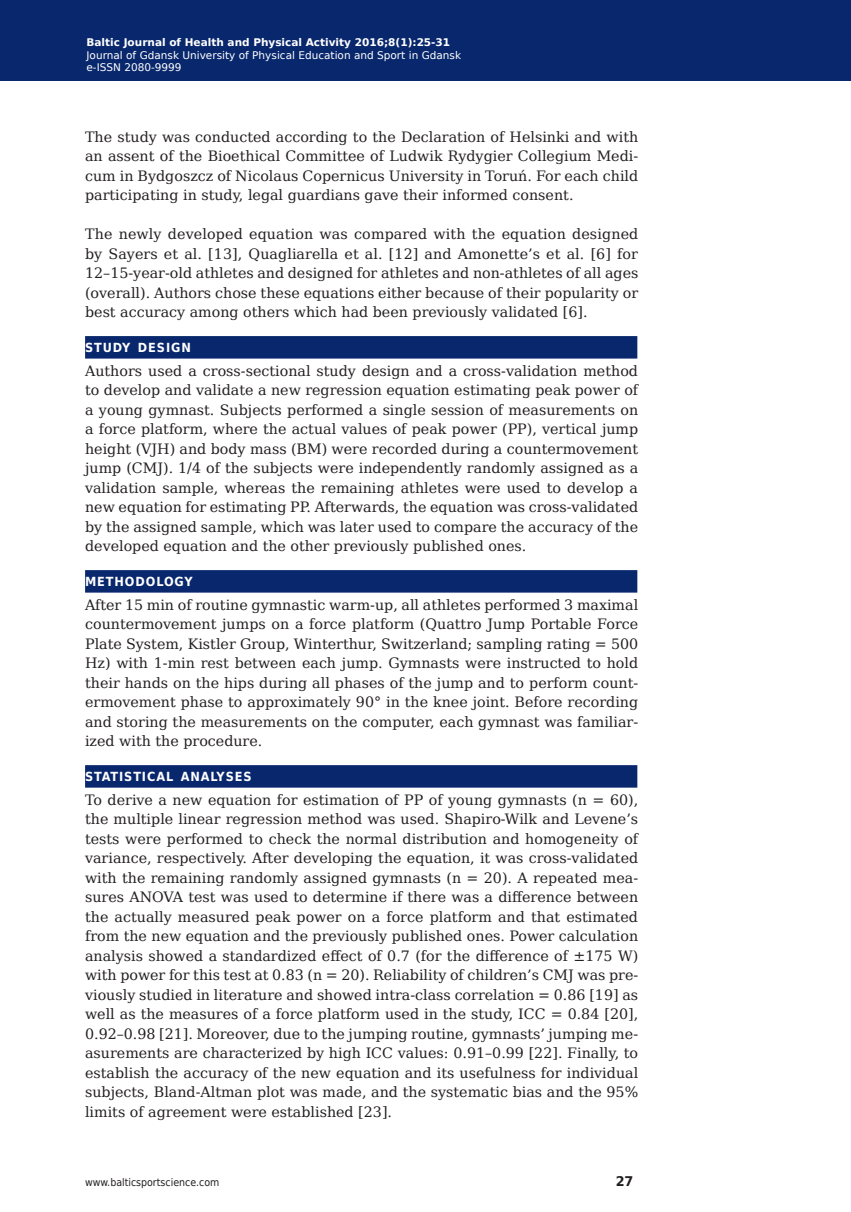
<style>
.page{position:relative;width:851px;height:1212px;background:#fff}
.page>*{position:absolute;margin:0;border:0;box-sizing:border-box;transform-origin:0 0}
.Body_Text{font:14.25px/19.5px "DejaVu Serif";color:#231f20;text-align:justify}
.t1{font:700 13.35px "DejaVu Sans";color:#231f20;scale:.96 1}
.Subhead_2{font:700 12.6px "DejaVu Sans Condensed";letter-spacing:.07em;color:#fff}
.t2{font:10.5px/12.6px "DejaVu Sans";color:#fff}
.t3{font:700 10.5px "DejaVu Sans";color:#fff}
.t4{font:10.5px "DejaVu Sans Condensed";color:#231f20}
</style>
<div class="page">
<div style="left:0;top:0;width:850px;height:80px;background:#08276c"></div>
<div style="left:85px;top:336px;width:552px;height:23px;background:#08276c"></div>
<div style="left:85px;top:570px;width:552px;height:23px;background:#08276c"></div>
<div style="left:85px;top:765px;width:552px;height:23px;background:#08276c"></div>
<p class="t3" style="left:86px;top:34px;width:365px">Baltic Journal of Health and Physical Activity 2016;8(1):25-31</p>
<p class="t2" style="left:86px;top:48px;width:376px">Journal of Gdansk University of Physical Education and Sport in Gdansk e-ISSN 2080-9999</p>
<p class="Body_Text" style="left:85px;top:127px;width:554px">The study was conducted according to the Declaration of Helsinki and with an assent of the Bioethical Committee of Ludwik Rydygier Collegium Medi&shy;cum in Bydgoszcz of Nicolaus Copernicus University in Toruń. For each child participating in study, legal guardians gave their informed consent.</p>
<p class="Body_Text" style="left:85px;top:224px;width:554px">The newly developed equation was compared with the equation designed by Sayers et al. [13], Quagliarella et al. [12] and Amonette’s et al. [6] for 12–15-year-old athletes and designed for athletes and non-athletes of all ages (overall). Authors chose these equations either because of their popularity or best accuracy among others which had been previously validated [6].</p>
<p class="Subhead_2" style="left:85px;top:337px;width:107px">STUDY DESIGN</p>
<p class="Body_Text" style="left:85px;top:361px;width:554px">Authors used a cross-sectional study design and a cross-validation method to develop and validate a new regression equation estimating peak power of a young gymnast. Subjects performed a single session of measurements on a force platform, where the actual values of peak power (PP), vertical jump height (VJH) and body mass (BM) were recorded during a countermovement jump (CMJ). 1/4 of the subjects were independently randomly assigned as a validation sample, whereas the remaining athletes were used to develop a new equation for estimating PP. Afterwards, the equation was cross-validated by the assigned sample, which was later used to compare the accuracy of the developed equation and the other previously published ones.</p>
<p class="Subhead_2" style="left:85px;top:571px;width:109px">METHODOLOGY</p>
<p class="Body_Text" style="left:85px;top:595px;width:554px">After 15 min of routine gymnastic warm-up, all athletes performed 3 maximal countermovement jumps on a force platform (Quattro Jump Portable Force Plate System, Kistler Group, Winterthur, Switzerland; sampling rating = 500<br>Hz) with 1-min rest between each jump. Gymnasts were instructed to hold their hands on the hips during all phases of the jump and to perform count&shy;ermovement phase to approximately 90° in the knee joint. Before recording and storing the measurements on the computer, each gymnast was familiar&shy;ized with the procedure.</p>
<p class="Subhead_2" style="left:85px;top:766px;width:168px">STATISTICAL ANALYSES</p>
<p class="Body_Text" style="left:85px;top:790px;width:554px">To derive a new equation for estimation of PP of young gymnasts (n = 60), the multiple linear regression method was used. Shapiro-Wilk and Levene’s tests were performed to check the normal distribution and homogeneity of variance, respectively. After developing the equation, it was cross-validated with the remaining randomly assigned gymnasts (n = 20). A repeated mea&shy;sures ANOVA test was used to determine if there was a difference between the actually measured peak power on a force platform and that estimated from the new equation and the previously published ones. Power calculation analysis showed a standardized effect of 0.7 (for the difference of ±175 W) with power for this test at 0.83 (n = 20). Reliability of children’s CMJ was pre&shy;viously studied in literature and showed intra-class correlation = 0.86 [19] as well as the measures of a force platform used in the study, ICC = 0.84 [20], 0.92–0.98 [21]. Moreover, due to the jumping routine, gymnasts’ jumping me&shy;asurements are characterized by high ICC values: 0.91–0.99 [22]. Finally, to establish the accuracy of the new equation and its usefulness for individual subjects, Bland-Altman plot was made, and the systematic bias and the 95% limits of agreement were established [23].</p>
<p class="t4" style="left:85px;top:1174px;width:136px">www.balticsportscience.com</p>
<p class="t1" style="left:615px;top:1170px;width:20px">27</p>
</div>
